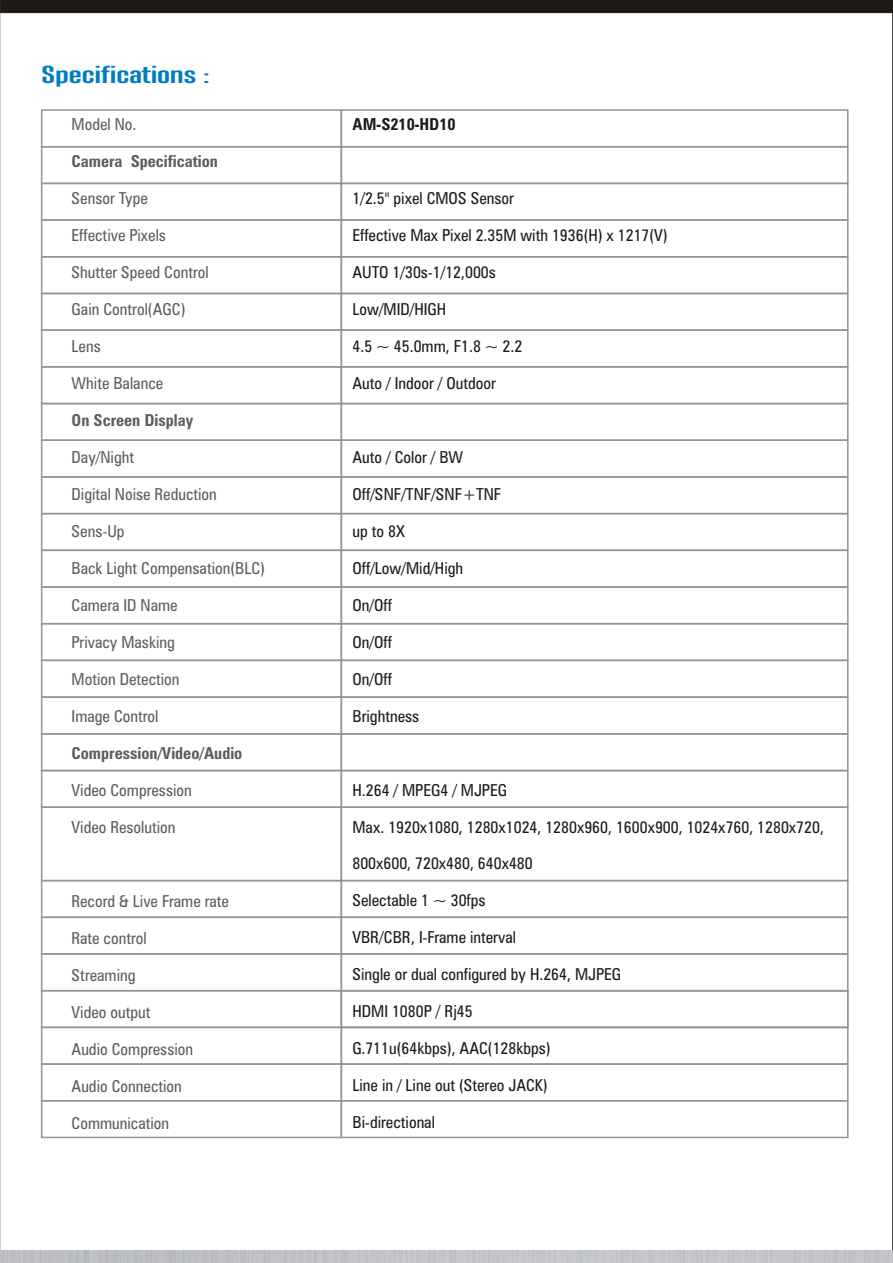
<style>
.page{position:relative;width:893px;height:1263px;background:#fff}
.page>*{position:absolute;margin:0;border:0;box-sizing:border-box;transform-origin:0 0}
.t1{font:24px "Tandelle";color:#007dc2;scale:2.03 1}
.t2{font:condensed 16.5px/36.3px "Zurich BT";color:#1f1a17}
.t3{font:condensed 16.5px "Zurich BT";color:#615c5c}
.t4{font:700 condensed 16.5px "Zurich BT";color:#615c5c}
.t5{font:700 condensed 16.5px "Zurich BT";color:#1f1a17}
</style>
<div class="page">
<svg style="left:0;top:0;width:893px;height:13px;background:#1f1a17"></svg>
<div style="left:41px;top:733px;width:301px;height:38px;border:2px solid #969494"></div>
<div style="left:41px;top:770px;width:301px;height:38px;border:2px solid #969494"></div>
<div style="left:41px;top:806px;width:301px;height:75px;border:2px solid #969494"></div>
<div style="left:41px;top:880px;width:301px;height:38px;border:2px solid #969494"></div>
<div style="left:41px;top:916px;width:301px;height:39px;border:2px solid #969494"></div>
<div style="left:41px;top:953px;width:301px;height:38px;border:2px solid #969494"></div>
<div style="left:341px;top:623px;width:507px;height:38px;border:2px solid #969494"></div>
<div style="left:341px;top:586px;width:507px;height:38px;border:2px solid #969494"></div>
<div style="left:341px;top:549px;width:507px;height:39px;border:2px solid #969494"></div>
<div style="left:341px;top:513px;width:507px;height:38px;border:2px solid #969494"></div>
<div style="left:341px;top:476px;width:507px;height:38px;border:2px solid #969494"></div>
<div style="left:341px;top:439px;width:507px;height:39px;border:2px solid #969494"></div>
<div style="left:341px;top:403px;width:507px;height:38px;border:2px solid #969494"></div>
<div style="left:341px;top:366px;width:507px;height:38px;border:2px solid #969494"></div>
<div style="left:341px;top:329px;width:507px;height:39px;border:2px solid #969494"></div>
<div style="left:341px;top:293px;width:507px;height:38px;border:2px solid #969494"></div>
<div style="left:341px;top:256px;width:507px;height:38px;border:2px solid #969494"></div>
<div style="left:341px;top:219px;width:507px;height:39px;border:2px solid #969494"></div>
<div style="left:341px;top:183px;width:507px;height:38px;border:2px solid #969494"></div>
<div style="left:341px;top:146px;width:507px;height:38px;border:2px solid #969494"></div>
<div style="left:341px;top:109px;width:507px;height:38px;border:2px solid #969494"></div>
<div style="left:41px;top:660px;width:301px;height:38px;border:2px solid #969494"></div>
<div style="left:41px;top:623px;width:301px;height:38px;border:2px solid #969494"></div>
<div style="left:41px;top:586px;width:301px;height:38px;border:2px solid #969494"></div>
<div style="left:41px;top:549px;width:301px;height:39px;border:2px solid #969494"></div>
<div style="left:41px;top:513px;width:301px;height:38px;border:2px solid #969494"></div>
<div style="left:41px;top:476px;width:301px;height:38px;border:2px solid #969494"></div>
<div style="left:41px;top:439px;width:301px;height:39px;border:2px solid #969494"></div>
<div style="left:41px;top:403px;width:301px;height:38px;border:2px solid #969494"></div>
<div style="left:41px;top:366px;width:301px;height:38px;border:2px solid #969494"></div>
<div style="left:41px;top:329px;width:301px;height:39px;border:2px solid #969494"></div>
<div style="left:41px;top:293px;width:301px;height:38px;border:2px solid #969494"></div>
<div style="left:41px;top:256px;width:301px;height:38px;border:2px solid #969494"></div>
<div style="left:41px;top:219px;width:301px;height:39px;border:2px solid #969494"></div>
<div style="left:41px;top:183px;width:301px;height:38px;border:2px solid #969494"></div>
<div style="left:41px;top:146px;width:301px;height:38px;border:2px solid #969494"></div>
<div style="left:41px;top:109px;width:301px;height:38px;border:2px solid #969494"></div>
<div style="left:341px;top:696px;width:507px;height:39px;border:2px solid #969494"></div>
<div style="left:341px;top:733px;width:507px;height:38px;border:2px solid #969494"></div>
<div style="left:341px;top:770px;width:507px;height:38px;border:2px solid #969494"></div>
<div style="left:341px;top:806px;width:507px;height:75px;border:2px solid #969494"></div>
<div style="left:41px;top:990px;width:301px;height:38px;border:2px solid #969494"></div>
<div style="left:41px;top:1027px;width:301px;height:38px;border:2px solid #969494"></div>
<div style="left:41px;top:1063px;width:301px;height:38px;border:2px solid #969494"></div>
<div style="left:41px;top:1100px;width:301px;height:38px;border:2px solid #969494"></div>
<div style="left:341px;top:990px;width:507px;height:38px;border:2px solid #969494"></div>
<div style="left:341px;top:953px;width:507px;height:38px;border:2px solid #969494"></div>
<div style="left:341px;top:916px;width:507px;height:39px;border:2px solid #969494"></div>
<div style="left:341px;top:880px;width:507px;height:38px;border:2px solid #969494"></div>
<div style="left:341px;top:1027px;width:507px;height:38px;border:2px solid #969494"></div>
<div style="left:341px;top:1063px;width:507px;height:38px;border:2px solid #969494"></div>
<div style="left:341px;top:1100px;width:507px;height:38px;border:2px solid #969494"></div>
<img style="left:0;top:1250px;width:893px;height:13px">
<h1 class="t1" style="left:42px;top:65px;width:84px">Specifications :</h1>
<p class="t3" style="left:72px;top:118px;width:66px">Model No.</p>
<p class="t4" style="left:72px;top:155px;width:148px">Camera Specification</p>
<p class="t3" style="left:72px;top:192px;width:78px">Sensor Type</p>
<p class="t3" style="left:72px;top:229px;width:96px">Effective Pixels</p>
<p class="t3" style="left:72px;top:266px;width:139px">Shutter Speed Control</p>
<p class="t3" style="left:72px;top:303px;width:115px">Gain Control(AGC)</p>
<p class="t3" style="left:72px;top:339px;width:31px">Lens</p>
<p class="t3" style="left:72px;top:376px;width:93px">White Balance</p>
<p class="t4" style="left:72px;top:413px;width:123px">On Screen Display</p>
<p class="t3" style="left:72px;top:450px;width:64px">Day/Night</p>
<p class="t3" style="left:72px;top:487px;width:147px">Digital Noise Reduction</p>
<p class="t3" style="left:72px;top:524px;width:55px">Sens-Up</p>
<p class="t3" style="left:72px;top:561px;width:195px">Back Light Compensation(BLC)</p>
<p class="t3" style="left:72px;top:598px;width:107px">Camera ID Name</p>
<p class="t3" style="left:72px;top:635px;width:105px">Privacy Masking</p>
<p class="t3" style="left:72px;top:672px;width:109px">Motion Detection</p>
<p class="t3" style="left:72px;top:709px;width:88px">Image Control</p>
<p class="t4" style="left:72px;top:746px;width:172px">Compression/Video/Audio</p>
<p class="t3" style="left:72px;top:783px;width:122px">Video Compression</p>
<p class="t3" style="left:72px;top:820px;width:105px">Video Resolution</p>
<p class="t3" style="left:72px;top:894px;width:159px">Record &amp; Live Frame rate</p>
<p class="t3" style="left:72px;top:931px;width:77px">Rate control</p>
<p class="t3" style="left:72px;top:968px;width:65px">Streaming</p>
<p class="t3" style="left:72px;top:1005px;width:80px">Video output</p>
<p class="t3" style="left:72px;top:1042px;width:123px">Audio Compression</p>
<p class="t3" style="left:72px;top:1079px;width:112px">Audio Connection</p>
<p class="t3" style="left:72px;top:1116px;width:99px">Communication</p>
<p class="t5" style="left:352px;top:118px;width:105px">AM-S210-HD10</p>
<p class="t2" style="left:352px;top:182px;width:163px">1/2.5" pixel CMOS Sensor</p>
<p class="t2" style="left:352px;top:219px;width:317px">Effective Max Pixel 2.35M with 1936(H) x 1217(V)</p>
<p class="t2" style="left:352px;top:256px;width:145px">AUTO 1/30s-1/12,000s</p>
<p class="t2" style="left:352px;top:293px;width:95px">Low/MID/HIGH</p>
<p class="t2" style="left:352px;top:330px;width:171px">4.5 ~ 45.0mm, F1.8 ~ 2.2</p>
<p class="t2" style="left:352px;top:367px;width:145px">Auto / Indoor / Outdoor</p>
<p class="t2" style="left:352px;top:441px;width:112px">Auto / Color / BW</p>
<p class="t2" style="left:352px;top:478px;width:150px">Off/SNF/TNF/SNF+TNF</p>
<p class="t2" style="left:352px;top:515px;width:54px">up to 8X</p>
<p class="t2" style="left:352px;top:552px;width:112px">Off/Low/Mid/High</p>
<p class="t2" style="left:352px;top:588px;width:41px">On/Off</p>
<p class="t2" style="left:352px;top:625px;width:41px">On/Off</p>
<p class="t2" style="left:352px;top:662px;width:41px">On/Off</p>
<p class="t2" style="left:352px;top:699px;width:68px">Brightness</p>
<p class="t2" style="left:352px;top:773px;width:156px">H.264 / MPEG4 / MJPEG</p>
<p class="t2" style="left:352px;top:810px;width:473px">Max. 1920x1080, 1280x1024, 1280x960, 1600x900, 1024x760, 1280x720,<br>800x600, 720x480, 640x480</p>
<p class="t2" style="left:352px;top:884px;width:135px">Selectable 1 ~ 30fps</p>
<p class="t2" style="left:352px;top:921px;width:165px">VBR/CBR, I-Frame interval</p>
<p class="t2" style="left:352px;top:958px;width:270px">Single or dual configured by H.264, MJPEG</p>
<p class="t2" style="left:352px;top:995px;width:122px">HDMI 1080P / Rj45</p>
<p class="t2" style="left:352px;top:1032px;width:200px">G.711u(64kbps), AAC(128kbps)</p>
<p class="t2" style="left:352px;top:1069px;width:197px">Line in / Line out (Stereo JACK)</p>
<p class="t2" style="left:352px;top:1106px;width:84px">Bi-directional</p>
</div>
